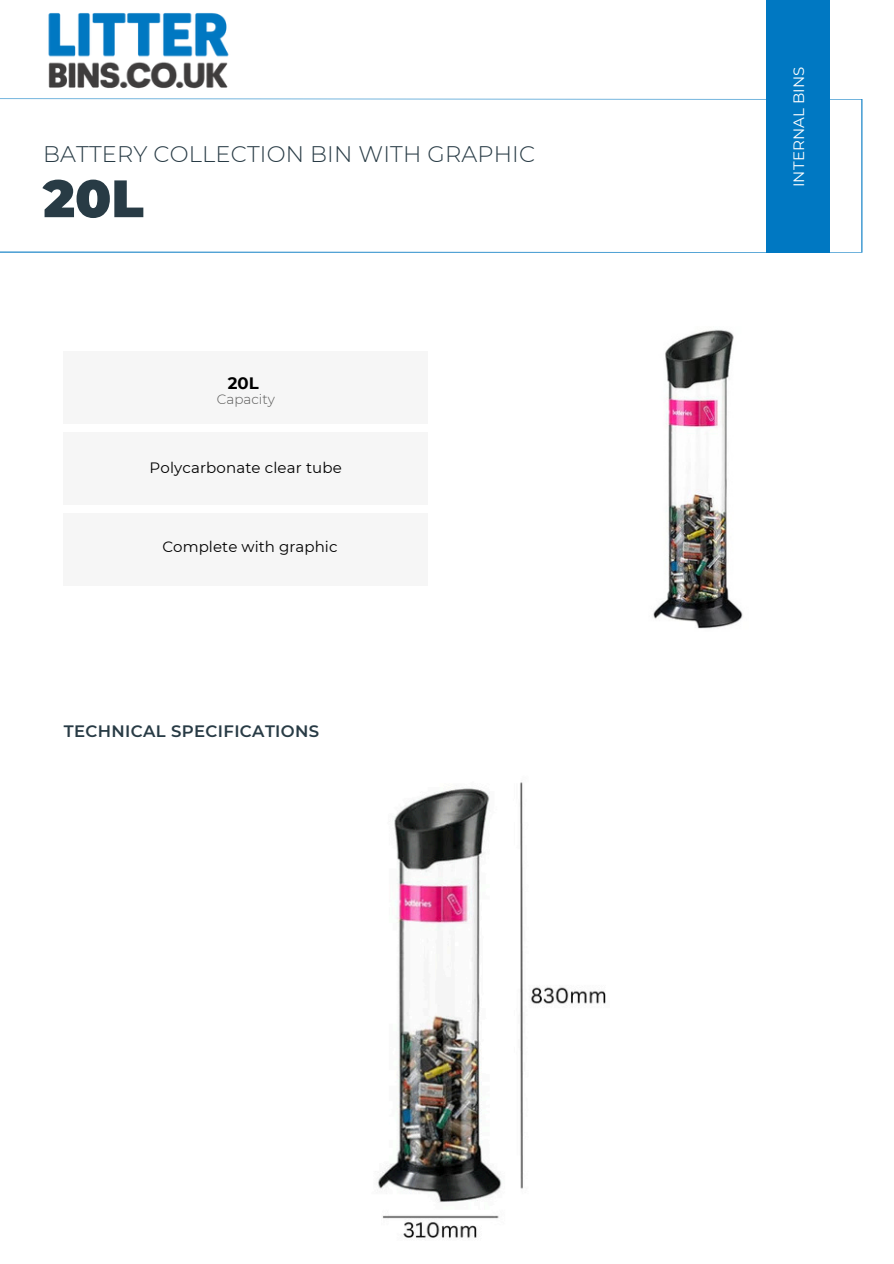
<style>
.page{position:relative;width:894px;height:1264px;background:#fff}
.page>*{position:absolute;margin:0;border:0;box-sizing:border-box;transform-origin:0 0}
.t1{font:900 52.5px "Montserrat";color:#283b45}
.t2{font:300 22.5px "Montserrat";letter-spacing:.005em;color:#283b45}
.t3{font:600 16.5px "Montserrat";letter-spacing:.02em;color:#283b45}
.t4{font:700 16.5px "Montserrat";color:#000}
.t5{font:15px "Montserrat";letter-spacing:.01em;color:#000}
.t6{font:15px "Montserrat";letter-spacing:.01em;color:#fff}
.t7{font:300 13.5px "Montserrat";color:#575756}
</style>
<div class="page">
<svg style="left:0;top:98px;width:862px;height:155px"></svg>
<div style="left:765px;top:0;width:64px;height:252px;background:#0078c2"></div>
<div style="left:64px;top:352px;width:363px;height:72px;background:#f6f6f6"></div>
<div style="left:64px;top:433px;width:363px;height:72px;background:#f6f6f6"></div>
<div style="left:64px;top:514px;width:363px;height:72px;background:#f6f6f6"></div>
<img style="left:653px;top:329px;width:90px;height:300px">
<img style="left:378px;top:782px;width:228px;height:456px">
<img style="left:48px;top:13px;width:181px;height:76px">
<p class="t2" style="left:43px;top:140px;width:493px">BATTERY COLLECTION BIN WITH GRAPHIC</p>
<h4 class="t1" style="left:43px;top:166px;width:102px">20L</h4>
<h1 class="t4" style="left:228px;top:373px;width:32px">20L</h1>
<p class="t7" style="left:217px;top:391px;width:60px">Capacity</p>
<h5 class="t5" style="left:149px;top:458px;width:194px">Polycarbonate clear tube</h5>
<h5 class="t5" style="left:162px;top:537px;width:176px">Complete with graphic</h5>
<h3 class="t3" style="left:64px;top:721px;width:257px">TECHNICAL SPECIFICATIONS</h3>
<h2 class="t6" style="left:789px;top:187px;width:122px;rotate:-90deg">INTERNAL BINS</h2>
</div>
